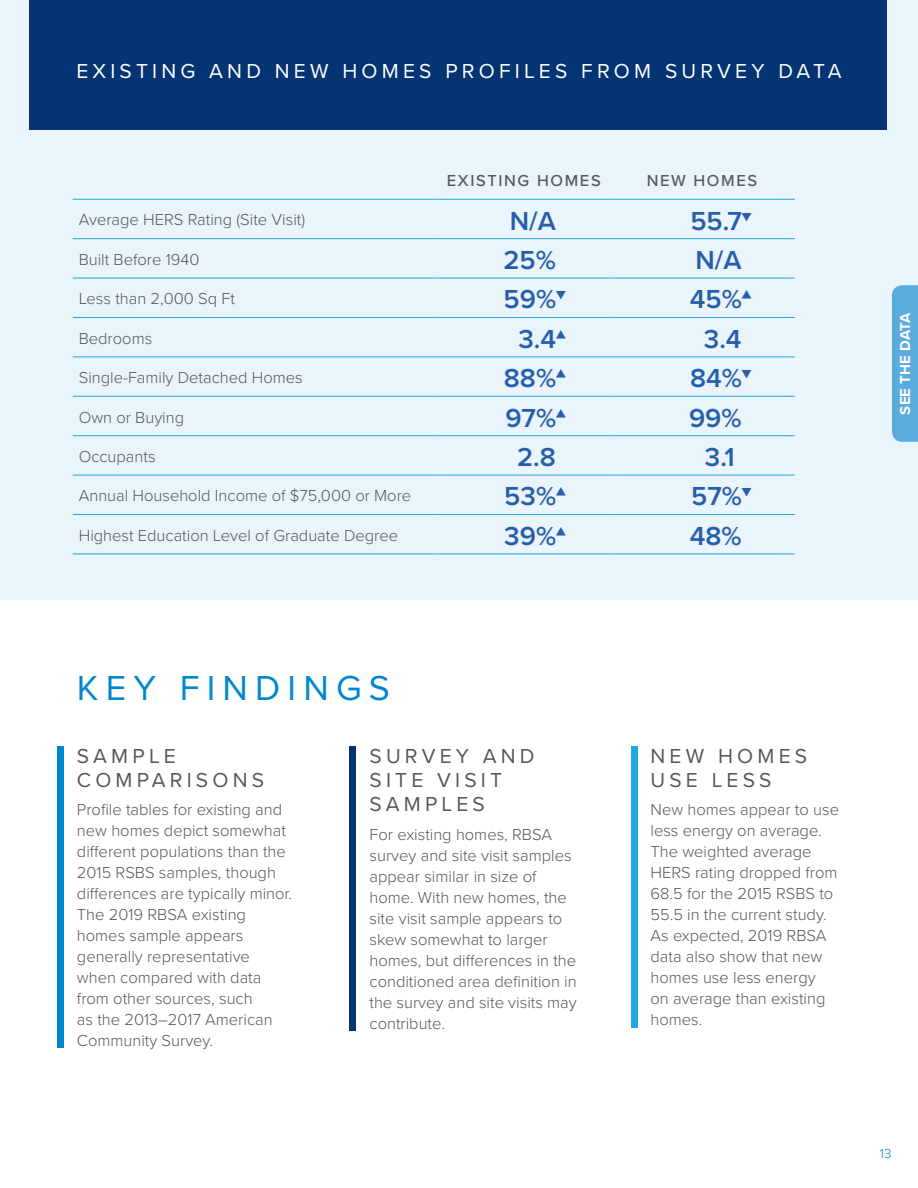
<style>
.page{position:relative;width:918px;height:1188px;background:#fff}
.page>*{position:absolute;margin:0;border:0;box-sizing:border-box;transform-origin:0 0}
.table_header_LARGE{font:36px "Proxima Nova";letter-spacing:.2em;color:#0088ce}
.TABLE_CENTER_ARROW{font:600 27px "Proxima Nova";color:#275eac}
.TABLE_CENTER{font:600 27px "Proxima Nova";color:#275eac}
.table_header_LARGE-2{font:21px/24px "Proxima Nova";letter-spacing:.2em;color:#57585a}
.callout{font:21px "Proxima Nova";letter-spacing:.2em;color:#fff}
.BODY_GREY{font:300 16.5px/21px "Proxima Nova";color:#57585a}
.TABLE_LEFT{font:300 16.5px "Proxima Nova";color:#57585a}
.TABLE_TOP{font:500 16.5px "Proxima Nova";letter-spacing:.1em;color:#57585a}
.t1{font:700 15px "Proxima Nova";letter-spacing:.01em;color:#fff}
.t2{font:300 13.5px "Proxima Nova";color:#0088ce}
</style>
<div class="page">
<div style="left:0;top:0;width:918px;height:600px;background:#e9f4fb"></div>
<div style="left:29px;top:0;width:858px;height:130px;background:#053474"></div>
<div style="left:892px;top:285px;width:26px;height:157px;background:#5babde"></div>
<div style="left:58px;top:747px;width:6px;height:301px;background:#0088ce"></div>
<div style="left:349px;top:747px;width:7px;height:284px;background:#053474"></div>
<div style="left:631px;top:747px;width:7px;height:281px;background:#1fa9e1"></div>
<hr style="left:73px;top:199px;width:365px;height:1px;background:#1fa9e1">
<hr style="left:438px;top:199px;width:171px;height:1px;background:#1fa9e1">
<hr style="left:609px;top:199px;width:186px;height:1px;background:#1fa9e1">
<hr style="left:73px;top:238px;width:365px;height:1px;background:#1fa9e1">
<hr style="left:438px;top:238px;width:171px;height:1px;background:#1fa9e1">
<hr style="left:609px;top:238px;width:186px;height:1px;background:#1fa9e1">
<hr style="left:73px;top:278px;width:365px;height:1px;background:#1fa9e1">
<hr style="left:438px;top:278px;width:171px;height:1px;background:#1fa9e1">
<hr style="left:609px;top:278px;width:186px;height:1px;background:#1fa9e1">
<hr style="left:73px;top:317px;width:365px;height:1px;background:#1fa9e1">
<hr style="left:438px;top:317px;width:171px;height:1px;background:#1fa9e1">
<hr style="left:609px;top:317px;width:186px;height:1px;background:#1fa9e1">
<hr style="left:73px;top:357px;width:365px;height:1px;background:#1fa9e1">
<hr style="left:438px;top:357px;width:171px;height:1px;background:#1fa9e1">
<hr style="left:609px;top:357px;width:186px;height:1px;background:#1fa9e1">
<hr style="left:73px;top:396px;width:365px;height:1px;background:#1fa9e1">
<hr style="left:438px;top:396px;width:171px;height:1px;background:#1fa9e1">
<hr style="left:609px;top:396px;width:186px;height:1px;background:#1fa9e1">
<hr style="left:73px;top:435px;width:365px;height:1px;background:#1fa9e1">
<hr style="left:438px;top:435px;width:171px;height:1px;background:#1fa9e1">
<hr style="left:609px;top:435px;width:186px;height:1px;background:#1fa9e1">
<hr style="left:73px;top:475px;width:365px;height:1px;background:#1fa9e1">
<hr style="left:438px;top:475px;width:171px;height:1px;background:#1fa9e1">
<hr style="left:609px;top:475px;width:186px;height:1px;background:#1fa9e1">
<hr style="left:73px;top:514px;width:365px;height:1px;background:#1fa9e1">
<hr style="left:438px;top:514px;width:171px;height:1px;background:#1fa9e1">
<hr style="left:609px;top:514px;width:186px;height:1px;background:#1fa9e1">
<hr style="left:73px;top:554px;width:365px;height:1px;background:#1fa9e1">
<hr style="left:438px;top:554px;width:171px;height:1px;background:#1fa9e1">
<hr style="left:609px;top:554px;width:186px;height:1px;background:#1fa9e1">
<p class="callout" style="left:76px;top:56px;width:767px">EXISTING AND NEW HOMES PROFILES FROM SURVEY DATA</p>
<p class="TABLE_TOP" style="left:447px;top:168px;width:156px">EXISTING HOMES</p>
<p class="TABLE_TOP" style="left:647px;top:168px;width:112px">NEW HOMES</p>
<p class="TABLE_LEFT" style="left:79px;top:208px;width:228px">Average HERS Rating (Site Visit)</p>
<p class="TABLE_CENTER" style="left:510px;top:200px;width:48px">N/A</p>
<p class="TABLE_CENTER_ARROW" style="left:690px;top:200px;width:63px">55.7<sup>▼</sup></p>
<p class="TABLE_LEFT" style="left:79px;top:247px;width:122px">Built Before 1940</p>
<p class="TABLE_CENTER" style="left:503px;top:240px;width:54px">25%</p>
<p class="TABLE_CENTER" style="left:696px;top:240px;width:48px">N/A</p>
<p class="TABLE_LEFT" style="left:79px;top:286px;width:158px">Less than 2,000 Sq Ft</p>
<p class="TABLE_CENTER_ARROW" style="left:504px;top:279px;width:64px">59%<sup>▼</sup></p>
<p class="TABLE_CENTER_ARROW" style="left:690px;top:279px;width:63px">45%<sup>▲</sup></p>
<p class="TABLE_LEFT" style="left:79px;top:326px;width:75px">Bedrooms</p>
<p class="TABLE_CENTER_ARROW" style="left:518px;top:319px;width:49px">3.4<sup>▲</sup></p>
<p class="TABLE_CENTER" style="left:704px;top:319px;width:39px">3.4</p>
<p class="TABLE_LEFT" style="left:79px;top:365px;width:226px">Single-Family Detached Homes</p>
<p class="TABLE_CENTER_ARROW" style="left:504px;top:358px;width:63px">88%<sup>▲</sup></p>
<p class="TABLE_CENTER_ARROW" style="left:690px;top:358px;width:63px">84%<sup>▼</sup></p>
<p class="TABLE_LEFT" style="left:79px;top:405px;width:107px">Own or Buying</p>
<p class="TABLE_CENTER_ARROW" style="left:505px;top:398px;width:62px">97%<sup>▲</sup></p>
<p class="TABLE_CENTER" style="left:689px;top:398px;width:54px">99%</p>
<p class="TABLE_LEFT" style="left:79px;top:444px;width:78px">Occupants</p>
<p class="TABLE_CENTER" style="left:517px;top:437px;width:40px">2.8</p>
<p class="TABLE_CENTER" style="left:705px;top:437px;width:31px">3.1</p>
<p class="TABLE_LEFT" style="left:79px;top:484px;width:334px">Annual Household Income of $75,000 or More</p>
<p class="TABLE_CENTER_ARROW" style="left:504px;top:476px;width:63px">53%<sup>▲</sup></p>
<p class="TABLE_CENTER_ARROW" style="left:691px;top:476px;width:62px">57%<sup>▼</sup></p>
<p class="TABLE_LEFT" style="left:79px;top:523px;width:321px">Highest Education Level of Graduate Degree</p>
<p class="TABLE_CENTER_ARROW" style="left:504px;top:516px;width:63px">39%<sup>▲</sup></p>
<p class="TABLE_CENTER" style="left:690px;top:516px;width:53px">48%</p>
<p class="t1" style="left:894px;top:415px;width:103px;rotate:-90deg">SEE THE DATA</p>
<p class="table_header_LARGE" style="left:77px;top:661px;width:315px">KEY FINDINGS</p>
<p class="table_header_LARGE-2" style="left:77px;top:743px;width:189px">SAMPLE<br>COMPARISONS</p>
<p class="table_header_LARGE-2" style="left:651px;top:743px;width:158px">NEW HOMES<br>USE LESS</p>
<p class="table_header_LARGE-2" style="left:370px;top:743px;width:167px">SURVEY AND<br>SITE VISIT</p>
<p class="BODY_GREY" style="left:77px;top:798px;width:207px">Profile tables for existing and</p>
<p class="table_header_LARGE-2" style="left:370px;top:791px;width:117px">SAMPLES</p>
<p class="BODY_GREY" style="left:77px;top:819px;width:217px">new homes depict somewhat different populations than the<br>2015 RSBS samples, though differences are typically minor.<br>The 2019 RBSA existing homes sample appears generally representative when compared with data from other sources, such<br>as the 2013–2017 American<br>Community Survey.</p>
<p class="BODY_GREY" style="left:370px;top:824px;width:209px">For existing homes, RBSA survey and site visit samples appear similar in size of home. With new homes, the site visit sample appears to skew somewhat to larger homes, but differences in the conditioned area definition in the survey and site visits may contribute.</p>
<p class="BODY_GREY" style="left:651px;top:798px;width:190px">New homes appear to use less energy on average.<br>The weighted average<br>HERS rating dropped from<br>68.5 for the 2015 RSBS to<br>55.5 in the current study.<br>As expected, 2019 RBSA data also show that new homes use less energy<br>on average than existing homes.</p>
<p class="t2" style="left:880px;top:1144px;width:13px">13</p>
</div>
